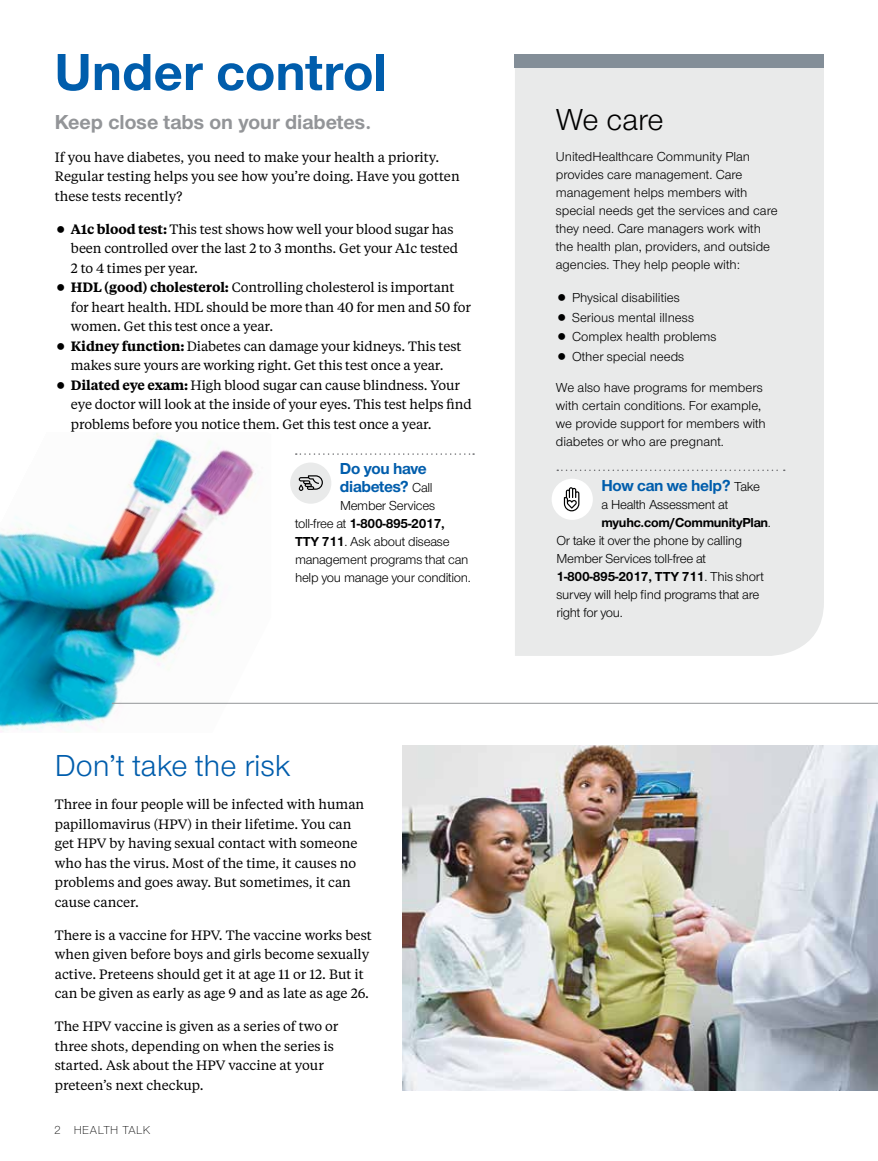
<style>
.page{position:relative;width:878px;height:1161px;background:#fff}
.page>*{position:absolute;margin:0;border:0;box-sizing:border-box;transform-origin:0 0}
.t1{font:700 54px "UHC Sans";color:#005dac}
.t2{font:31.5px "UHC Sans";color:#005dac}
.t3{font:31.5px "UHC Sans";letter-spacing:-.005em;color:#000}
.t4{font:700 21px "UHC Sans";color:#939598}
.t5{font:700 16.5px/18px "UHC Sans";letter-spacing:-.02em;color:#005dac}
.t6{font:13.5px/19.5px "UHC Serif Text";color:#000}
.t7{font:13.5px/18px "UHC Sans";color:#000}
.t8{font:13.5px/18px "UHC Sans";letter-spacing:-.02em;color:#000}
.t9{font:700 13.5px "UHC Sans";letter-spacing:-.02em;color:#000}
.t10{font:13.5px "UHC Sans";letter-spacing:-.025em;color:#000}
.t11{font:300 12px "UHC Sans";letter-spacing:.04em;color:#000}
.s1{font-weight:600}
.s2{font-weight:400;font-size:13.5px;color:#000}
.s3{font-weight:700}
.s4{font-weight:400}
</style>
<div class="page">
<img style="left:0;top:433px;width:271px;height:300px">
<div style="left:515px;top:68px;width:309px;height:588px;background:#e9eaea"></div>
<div style="left:515px;top:54px;width:309px;height:14px;background:#838e98"></div>
<svg style="left:296px;top:453px;width:178px;height:2px"></svg>
<div style="left:290px;top:463px;width:41px;height:41px;background:#e9eaea;border-radius:50%"></div>
<svg style="left:299px;top:475px;width:24px;height:16px"></svg>
<svg style="left:557px;top:470px;width:227px;height:1px"></svg>
<div style="left:551px;top:479px;width:42px;height:41px;background:#fff;border-radius:50%"></div>
<svg style="left:564px;top:487px;width:15px;height:24px"></svg>
<hr style="left:112px;top:703px;width:766px;height:1px;background:#939598">
<img style="left:402px;top:746px;width:476px;height:345px">
<h1 class="t1" style="left:55px;top:36px;width:333px">Under control</h1>
<h3 class="t4" style="left:55px;top:108px;width:318px">Keep close tabs on your diabetes.</h3>
<p class="t6" style="left:55px;top:147px;width:406px">If you have diabetes, you need to make your health a priority.<br>Regular testing helps you see how you’re doing. Have you gotten these tests recently?</p>
<p class="t6" style="left:71px;top:219px;width:402px"><span class="s1">A1c blood test:</span> This test shows how well your blood sugar has been controlled over the last 2 to 3 months. Get your A1c tested<br>2 to 4 times per year.<br><span class="s1">HDL (good) cholesterol:</span> Controlling cholesterol is important for heart health. HDL should be more than 40 for men and 50 for women. Get this test once a year.<br><span class="s1">Kidney function:</span> Diabetes can damage your kidneys. This test makes sure yours are working right. Get this test once a year.<br><span class="s1">Dilated eye exam:</span> High blood sugar can cause blindness. Your eye doctor will look at the inside of your eyes. This test helps find problems before you notice them. Get this test once a year.</p>
<p class="t5" style="left:340px;top:459px;width:94px">Do you have diabetes? <span class="s2">Call</span></p>
<p class="t8" style="left:295px;top:497px;width:177px;text-indent:45px">Member Services toll-free at <span class="s3">1-800-895-2017,<br>TTY 711</span>. Ask about disease management programs that can help you manage your condition.</p>
<h2 class="t2" style="left:55px;top:745px;width:237px">Don’t take the risk</h2>
<p class="t6" style="left:55px;top:794px;width:311px">Three in four people will be infected with human papillomavirus (HPV) in their lifetime. You can get HPV by having sexual contact with someone who has the virus. Most of the time, it causes no problems and goes away. But sometimes, it can cause cancer.</p>
<p class="t6" style="left:55px;top:925px;width:318px">There is a vaccine for HPV. The vaccine works best when given before boys and girls become sexually active. Preteens should get it at age 11 or 12. But it can be given as early as age 9 and as late as age 26.</p>
<p class="t6" style="left:55px;top:1016px;width:285px">The HPV vaccine is given as a series of two or three shots, depending on when the series is started. Ask about the HPV vaccine at your preteen’s next checkup.</p>
<p class="t11" style="left:54px;top:1122px;width:98px">2 HEALTH TALK</p>
<h2 class="t3" style="left:556px;top:99px;width:109px">We care</h2>
<p class="t7" style="left:556px;top:147px;width:223px">UnitedHealthcare Community Plan provides care management. Care management helps members with special needs get the services and care they need. Care managers work with the health plan, providers, and outside agencies. They help people with:</p>
<p class="t7" style="left:572px;top:287px;width:146px;line-height:19.5px">Physical disabilities<br>Serious mental illness<br>Complex health problems<br>Other special needs</p>
<p class="t7" style="left:556px;top:378px;width:211px">We also have programs for members with certain conditions. For example, we provide support for members with diabetes or who are pregnant.</p>
<p class="t5" style="left:601px;top:476px;width:160px">How can we help? <span class="s2">Take</span></p>
<p class="t8" style="left:601px;top:495px;width:128px">a Health Assessment at</p>
<p class="t9" style="left:601px;top:513px;width:171px">myuhc.com/CommunityPlan<span class="s4">.</span></p>
<p class="t8" style="left:556px;top:531px;width:187px">Or take it over the phone by calling</p>
<p class="t8" style="left:556px;top:549px;width:151px">Member Services toll-free at</p>
<p class="t9" style="left:556px;top:567px;width:209px">1-800-895-2017, TTY 711<span class="s4">. This short</span></p>
<p class="t8" style="left:556px;top:585px;width:204px">survey will help find programs that are</p>
<p class="t10" style="left:556px;top:603px;width:68px">right for you.</p>
</div>
